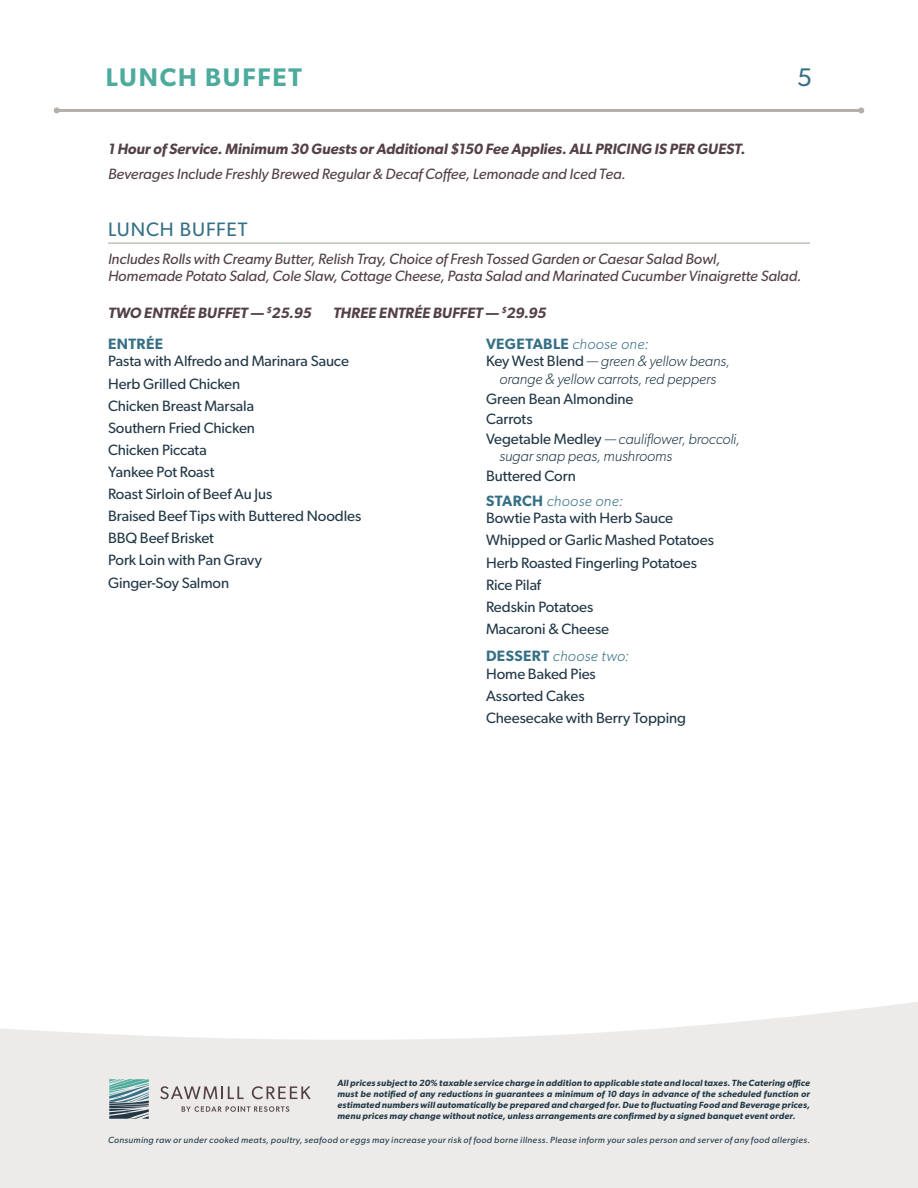
<style>
.page{position:relative;width:918px;height:1188px;background:#fff}
.page>*{position:absolute;margin:0;border:0;box-sizing:border-box;transform-origin:0 0}
.t1{font:600 25.5px "Gibson";letter-spacing:.07em;color:#4cab9c}
.t2{font:25.5px "Gibson";color:#367086}
.subhead{font:19.5px "Gibson";letter-spacing:.045em;color:#367086}
.options{font:15px "Gibson";letter-spacing:-.005em;color:#223847}
.infomation{font:italic 15px/17.2px "Gibson";letter-spacing:-.005em;color:#544146}
.infomation-2{font:italic 600 15px "Gibson";color:#544146}
.price_tab{font:italic 300 15px/17.2px "Gibson";letter-spacing:-.01em;color:#223847;text-align:center}
.list{font:15px "Gibson";letter-spacing:-.005em;color:#223847}
.subhead_2{font:italic 300 15px "Gibson";letter-spacing:.02em;color:#367086}
.subhead_2-2{font:600 15px "Gibson";color:#367086}
.t3{font:italic 600 9px/10.8px "Gibson";letter-spacing:.02em;color:#223847;text-align:justify}
.t4{font:italic 9px "Gibson";letter-spacing:.04em;color:#223847}
.s1{font-weight:600;font-style:normal}
.s2{font-weight:400;font-style:normal}
</style>
<div class="page">
<svg style="left:0;top:1023px;width:918px;height:39px;fill:#ecebe9"></svg>
<svg style="left:731px;top:1002px;width:187px;height:21px"></svg>
<div style="left:0;top:1062px;width:918px;height:126px;background:#ecebe9"></div>
<hr style="left:57px;top:109px;width:804px;height:3px;background:#b5afa9">
<svg style="left:858px;top:107px;width:6px;height:6px"></svg>
<svg style="left:54px;top:107px;width:6px;height:6px"></svg>
<svg style="left:160px;top:1086px;width:84px;height:13px"></svg>
<svg style="left:252px;top:1086px;width:59px;height:13px"></svg>
<svg style="left:182px;top:1106px;width:107px;height:6px"></svg>
<svg style="left:109px;top:1079px;width:40px;height:40px;background:#7e9da1"></svg>
<hr style="left:108px;top:242px;width:702px;height:2px;background:#c4bfbb">
<h1 class="t1" style="left:106px;top:61px;width:198px">LUNCH BUFFET</h1>
<h1 class="t2" style="left:797px;top:61px;width:16px">5</h1>
<p class="infomation-2" style="left:108px;top:140px;width:639px">1 Hour of Service. Minimum 30 Guests or Additional $150 Fee Applies. ALL PRICING IS PER GUEST.</p>
<p class="infomation" style="left:108px;top:165px;width:519px">Beverages Include Freshly Brewed Regular &amp; Decaf Coffee, Lemonade and Iced Tea.</p>
<p class="subhead" style="left:108px;top:217px;width:141px">LUNCH BUFFET</p>
<p class="infomation" style="left:108px;top:250px;width:695px">Includes Rolls with Creamy Butter, Relish Tray, Choice of Fresh Tossed Garden or Caesar Salad Bowl,<br>Homemade Potato Salad, Cole Slaw, Cottage Cheese, Pasta Salad and Marinated Cucumber Vinaigrette Salad.</p>
<p class="infomation-2" style="left:108px;top:304px;width:205px">TWO ENTRÉE BUFFET — <sup>$</sup>25.95</p>
<p class="infomation-2" style="left:333px;top:304px;width:215px">THREE ENTRÉE BUFFET — <sup>$</sup>29.95</p>
<p class="subhead_2-2" style="left:108px;top:335px;width:11px">ENTR</p>
<p class="subhead_2-2" style="left:146px;top:335px;width:17px">ÉE</p>
<p class="options" style="left:108px;top:352px;width:243px">Pasta with Alfredo and Marinara Sauce</p>
<p class="options" style="left:108px;top:374px;width:134px">Herb Grilled Chicken</p>
<p class="options" style="left:108px;top:396px;width:148px">Chicken Breast Marsala</p>
<p class="options" style="left:108px;top:419px;width:149px">Southern Fried Chicken</p>
<p class="options" style="left:108px;top:441px;width:100px">Chicken Piccata</p>
<p class="options" style="left:108px;top:463px;width:108px">Yankee Pot Roast</p>
<p class="options" style="left:108px;top:485px;width:166px">Roast Sirloin of Beef Au Jus</p>
<p class="options" style="left:108px;top:507px;width:255px">Braised Beef Tips with Buttered Noodles</p>
<p class="options" style="left:108px;top:529px;width:107px">BBQ Beef Brisket</p>
<p class="options" style="left:108px;top:551px;width:156px">Pork Loin with Pan Gravy</p>
<p class="options" style="left:108px;top:573px;width:123px">Ginger-Soy Salmon</p>
<p class="subhead_2-2" style="left:486px;top:335px;width:21px">VEGETA</p>
<p class="subhead_2" style="left:543px;top:335px;width:107px"><span class="s1">BLE</span> choose one:</p>
<p class="price_tab" style="left:486px;top:352px;width:245px"><span class="s2">Key West Blend</span> — green &amp; yellow beans, orange &amp; yellow carrots, red peppers</p>
<p class="list" style="left:486px;top:389px;width:149px">Green Bean Almondine</p>
<p class="list" style="left:486px;top:409px;width:48px">Carrots</p>
<p class="price_tab" style="left:500px;top:430px;width:242px;text-align:left;text-indent:-14px"><span class="s2">Vegetable Medley</span> — cauliflower, broccoli, sugar snap peas, mushrooms</p>
<p class="list" style="left:486px;top:467px;width:91px">Buttered Corn</p>
<p class="subhead_2-2" style="left:486px;top:492px;width:10px">STAR</p>
<p class="subhead_2" style="left:522px;top:492px;width:102px"><span class="s1">CH</span> choose one:</p>
<p class="options" style="left:486px;top:509px;width:189px">Bowtie Pasta with Herb Sauce</p>
<p class="options" style="left:486px;top:531px;width:229px">Whipped or Garlic Mashed Potatoes</p>
<p class="options" style="left:486px;top:553px;width:212px">Herb Roasted Fingerling Potatoes</p>
<p class="options" style="left:486px;top:575px;width:57px">Rice Pilaf</p>
<p class="options" style="left:486px;top:598px;width:109px">Redskin Potatoes</p>
<p class="options" style="left:486px;top:620px;width:125px">Macaroni &amp; Cheese</p>
<p class="subhead_2-2" style="left:486px;top:647px;width:10px">DESSERT</p>
<p class="subhead_2" style="left:553px;top:647px;width:78px">choose two:</p>
<p class="options" style="left:486px;top:664px;width:111px">Home Baked Pies</p>
<p class="options" style="left:486px;top:687px;width:100px">Assorted Cakes</p>
<p class="options" style="left:486px;top:709px;width:202px">Cheesecake with Berry Topping</p>
<p class="t3" style="left:338px;top:1078px;width:474px">All prices subject to 20% taxable service charge in addition to applicable state and local taxes. The Catering office must be notified of any reductions in guarantees a minimum of 10 days in advance of the scheduled function or estimated numbers will automatically be prepared and charged for. Due to fluctuating Food and Beverage prices, menu prices may change without notice, unless arrangements are confirmed by a signed banquet event order.</p>
<p class="t4" style="left:108px;top:1135px;width:703px">Consuming raw or under cooked meats, poultry, seafood or eggs may increase your risk of food borne illness. Please inform your sales person and server of any food allergies.</p>
</div>
